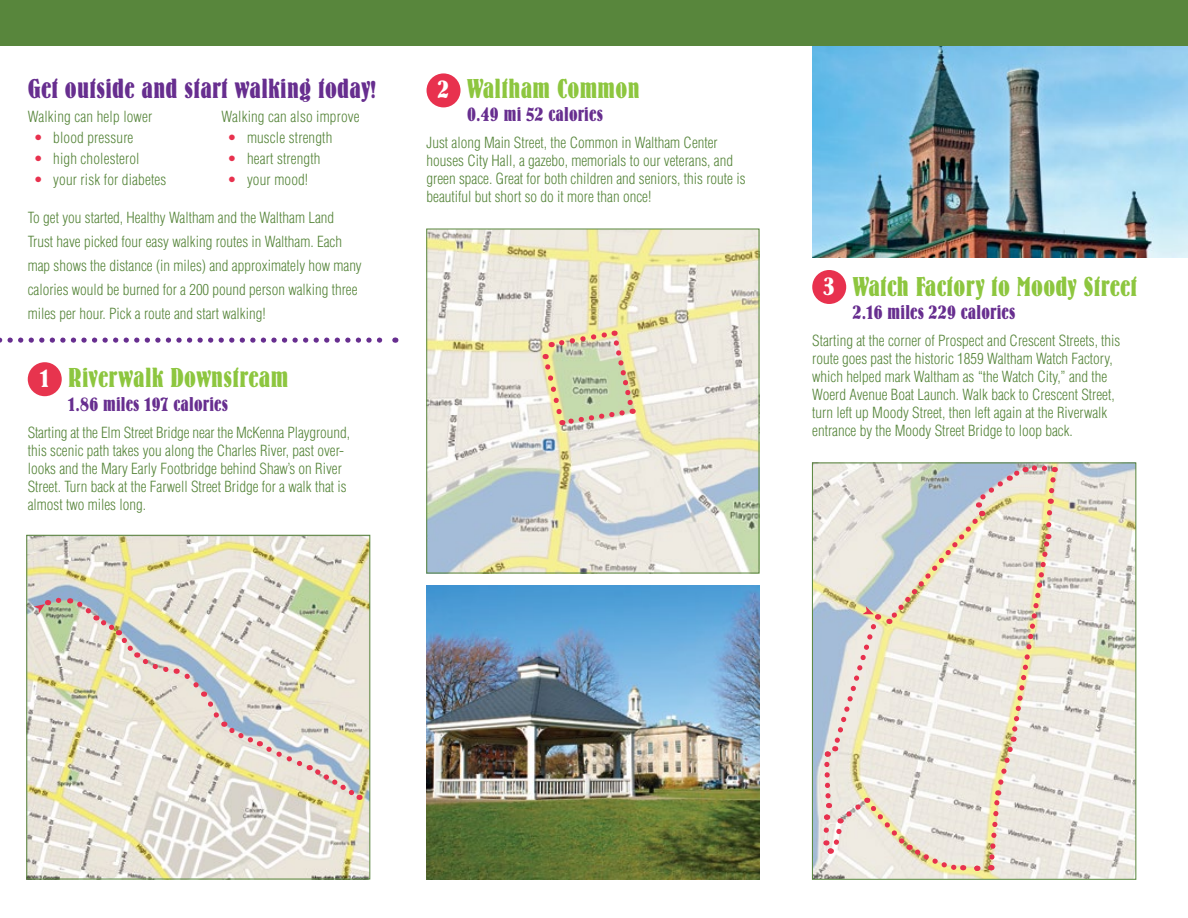
<style>
.page{position:relative;width:1188px;height:918px;background:#fff}
.page>*{position:absolute;margin:0;border:0;box-sizing:border-box;transform-origin:0 0}
.t1{font:27px "Bernhard Bold Condensed BT";letter-spacing:.01em;color:#8dc63f}
.t2{font:27px "Bernhard Bold Condensed BT";letter-spacing:.01em;color:#672e8f}
.t3{font:25.2px "Bernhard Bold Condensed BT";color:#fff}
.t4{font:19.5px "Bernhard Bold Condensed BT";letter-spacing:.01em;color:#672e8f}
.t5{font:300 condensed 15px/18px "Helvetica";color:#58863c}
.s1{font-size:24px}
.s2{color:#e8314e}
</style>
<div class="page">
<img style="left:29px;top:537px;width:339px;height:340px">
<div style="left:27px;top:535px;width:343px;height:344px;border:1px solid #58863c"></div>
<img style="left:429px;top:231px;width:328px;height:340px">
<svg style="left:540px;top:328px;width:97px;height:100px;background:#d6d1ab"></svg>
<img style="left:814px;top:465px;width:320px;height:412px">
<div style="left:812px;top:463px;width:324px;height:416px;border:1px solid #58863c"></div>
<img style="left:812px;top:45px;width:376px;height:212px">
<img style="left:427px;top:586px;width:333px;height:293px">
<svg style="left:0;top:338px;width:396px;height:5px"></svg>
<div style="left:28px;top:362px;width:34px;height:34px;background:#e7344e;border-radius:50%"></div>
<div style="left:427px;top:73px;width:34px;height:34px;background:#e8314e;border-radius:50%"></div>
<div style="left:812px;top:270px;width:34px;height:34px;background:#e8314e;border-radius:50%"></div>
<div style="left:0;top:0;width:1188px;height:45px;background:#58863c"></div>
<svg style="left:34px;top:595px;width:328px;height:207px;background:#dddac9"></svg>
<svg style="left:821px;top:464px;width:238px;height:409px;background:#e3ddd4"></svg>
<h1 class="t2" style="left:28px;top:72px;width:350px">Get outside and start walking today<span class="s1">!</span></h1>
<p class="t5" style="left:28px;top:108px;width:126px">Walking can help lower</p>
<p class="t5" style="left:34px;top:129px;width:101px"><span class="s2">•</span> blood pressure</p>
<p class="t5" style="left:34px;top:150px;width:107px"><span class="s2">•</span> high cholesterol</p>
<p class="t5" style="left:34px;top:171px;width:134px"><span class="s2">•</span> your risk for diabetes</p>
<p class="t5" style="left:222px;top:108px;width:140px">Walking can also improve</p>
<p class="t5" style="left:228px;top:129px;width:106px"><span class="s2">•</span> muscle strength</p>
<p class="t5" style="left:228px;top:150px;width:95px"><span class="s2">•</span> heart strength</p>
<p class="t5" style="left:228px;top:171px;width:82px"><span class="s2">•</span> your mood!</p>
<p class="t5" style="left:28px;top:205px;width:336px;line-height:24px">To get you started, Healthy Waltham and the Waltham Land Trust have picked four easy walking routes in Waltham. Each map shows the distance (in miles) and approximately how many calories would be burned for a 200 pound person walking three miles per hour. Pick a route and start walking!</p>
<h1 class="t1" style="left:68px;top:361px;width:222px">Riverwalk Downstream</h1>
<h3 class="t4" style="left:68px;top:392px;width:161px">1.86 miles 197 calories</h3>
<p class="t5" style="left:28px;top:423px;width:324px">Starting at the Elm Street Bridge near the McKenna Playground, this scenic path takes you along the Charles River, past over&shy;looks and the Mary Early Footbridge behind Shaw’s on River Street. Turn back at the Farwell Street Bridge for a walk that is almost two miles long.</p>
<h2 class="t3" style="left:40px;top:363px;width:11px">1</h2>
<h1 class="t1" style="left:467px;top:72px;width:174px">Waltham Common</h1>
<h3 class="t4" style="left:467px;top:102px;width:137px">0.49 mi 52 calories</h3>
<p class="t5" style="left:427px;top:133px;width:321px">Just along Main Street, the Common in Waltham Center houses City Hall, a gazebo, memorials to our veterans, and green space. Great for both children and seniors, this route is beautiful but short so do it more than once!</p>
<h2 class="t3" style="left:438px;top:74px;width:13px">2</h2>
<h1 class="t1" style="left:853px;top:270px;width:286px">Watch Factory to Moody Street</h1>
<h3 class="t4" style="left:853px;top:301px;width:164px">2.16 miles 229 calories</h3>
<p class="t5" style="left:812px;top:332px;width:310px">Starting at the corner of Prospect and Crescent Streets, this route goes past the historic 1859 Waltham Watch Factory, which helped mark Waltham as “the Watch City,” and the Woerd Avenue Boat Launch. Walk back to Crescent Street, turn left up Moody Street, then left again at the Riverwalk entrance by the Moody Street Bridge to loop back.</p>
<h2 class="t3" style="left:824px;top:270px;width:13px">3</h2>
</div>
